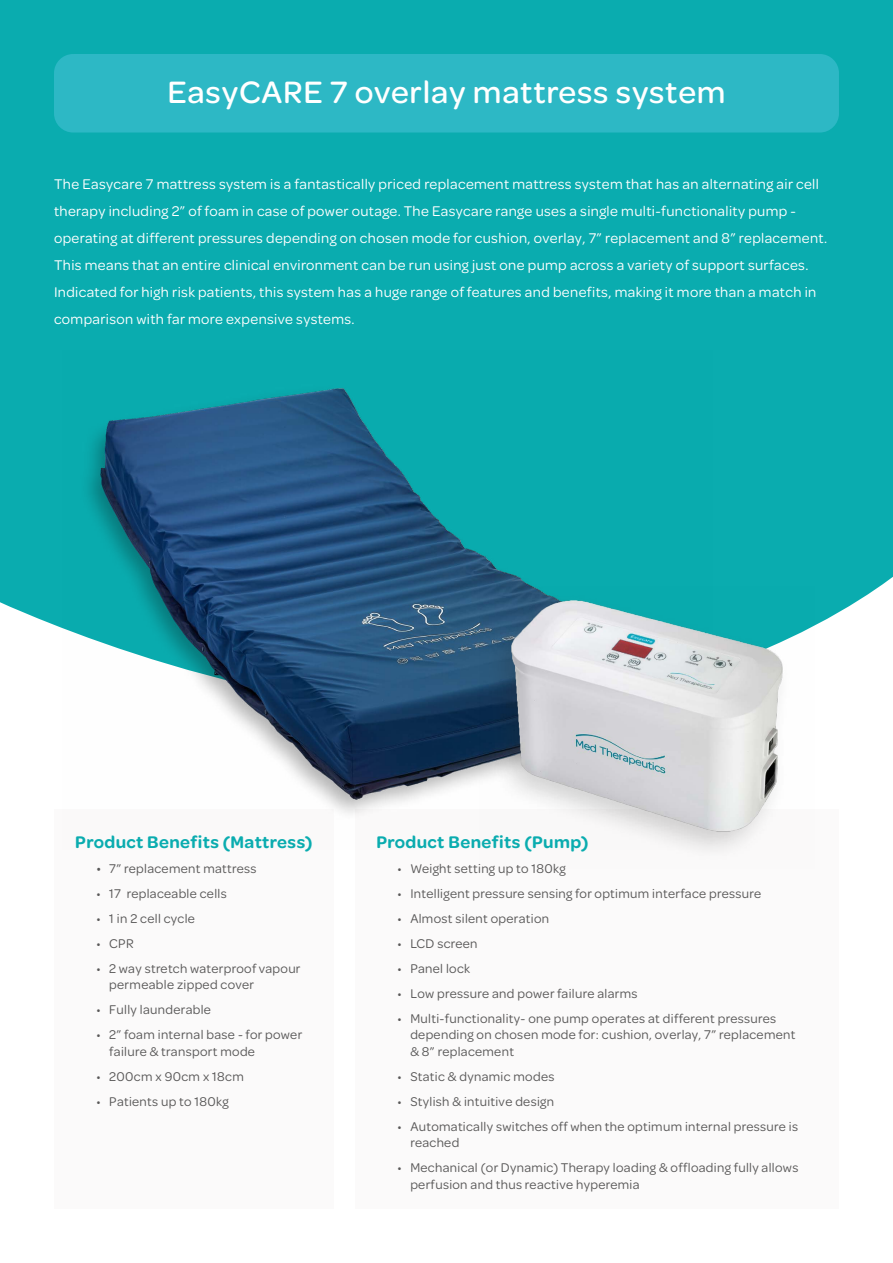
<style>
.page{position:relative;width:893px;height:1263px;background:#0aacaf}
.page>*{position:absolute;margin:0;border:0;box-sizing:border-box;transform-origin:0 0}
.t1{font:500 33px "Omnes";letter-spacing:.025em;color:#fff}
.t2{font:600 18px "Omnes";letter-spacing:.025em;color:#0aacaf}
.t3{font:15px/27px "Omnes";letter-spacing:.025em;color:#fff}
.t4{font:13.5px/16.5px "Omnes";letter-spacing:.025em;color:#585757}
.s1{font-size:15px}
</style>
<div class="page">
<div style="left:0;top:577px;width:893px;height:686px;background:#fff"></div>
<div style="left:54px;top:54px;width:785px;height:79px;background:#2db8c5;border-radius:19px"></div>
<div style="left:54px;top:809px;width:280px;height:400px;background:#fbfafa"></div>
<div style="left:355px;top:809px;width:484px;height:400px;background:#fbfafa"></div>
<img style="left:62px;top:388px;width:650px;height:462px">
<img style="left:479px;top:587px;width:336px;height:263px">
<h1 class="t1" style="left:167px;top:69px;width:560px">EasyCARE 7 overlay mattress system</h1>
<p class="t3" style="left:54px;top:170px;width:775px">The Easycare 7 mattress system is a fantastically priced replacement mattress system that has an alternating air cell therapy including 2” of foam in case of power outage. The Easycare range uses a single multi-functionality pump - operating at different pressures depending on chosen mode for cushion, overlay, 7” replacement and 8” replacement.<br>This means that an entire clinical environment can be run using just one pump across a variety of support surfaces.<br>Indicated for high risk patients, this system has a huge range of features and benefits, making it more than a match in comparison with far more expensive systems.</p>
<h2 class="t2" style="left:75px;top:829px;width:239px">Product Benefits (Mattress)</h2>
<p class="t4" style="left:97px;top:859px;width:162px"><span class="s1">•</span> 7” replacement mattress</p>
<p class="t4" style="left:97px;top:884px;width:132px">• 17 replaceable cells</p>
<p class="t4" style="left:97px;top:909px;width:100px">• 1 in 2 cell cycle</p>
<p class="t4" style="left:97px;top:934px;width:39px">• CPR</p>
<p class="t4" style="left:109px;top:959px;width:193px;text-indent:-13px">• 2 way stretch waterproof vapour permeable zipped cover</p>
<p class="t4" style="left:97px;top:1000px;width:116px">• Fully launderable</p>
<p class="t4" style="left:109px;top:1025px;width:195px;text-indent:-13px">• 2” foam internal base - for power failure &amp; transport mode</p>
<p class="t4" style="left:97px;top:1067px;width:149px">• 200cm x 90cm x 18cm</p>
<p class="t4" style="left:97px;top:1092px;width:134px">• Patients up to 180kg</p>
<h2 class="t2" style="left:376px;top:829px;width:214px">Product Benefits (Pump)</h2>
<p class="t4" style="left:398px;top:859px;width:170px">• Weight setting up to 180kg</p>
<p class="t4" style="left:398px;top:884px;width:365px">• Intelligent pressure sensing for optimum interface pressure</p>
<p class="t4" style="left:398px;top:909px;width:153px">• Almost silent operation</p>
<p class="t4" style="left:398px;top:934px;width:82px">• LCD screen</p>
<p class="t4" style="left:398px;top:959px;width:74px">• Panel lock</p>
<p class="t4" style="left:398px;top:984px;width:242px">• Low pressure and power failure alarms</p>
<p class="t4" style="left:410px;top:1009px;width:387px;text-indent:-13px">• Multi-functionality- one pump operates at different pressures depending on chosen mode for: cushion, overlay, 7” replacement &amp; 8” replacement</p>
<p class="t4" style="left:398px;top:1067px;width:158px">• Static &amp; dynamic modes</p>
<p class="t4" style="left:398px;top:1092px;width:158px">• Stylish &amp; intuitive design</p>
<p class="t4" style="left:410px;top:1117px;width:389px;text-indent:-13px">• Automatically switches off when the optimum internal pressure is reached</p>
<p class="t4" style="left:410px;top:1158px;width:389px;text-indent:-13px">• Mechanical (or Dynamic) Therapy loading &amp; offloading fully allows perfusion and thus reactive hyperemia</p>
</div>
